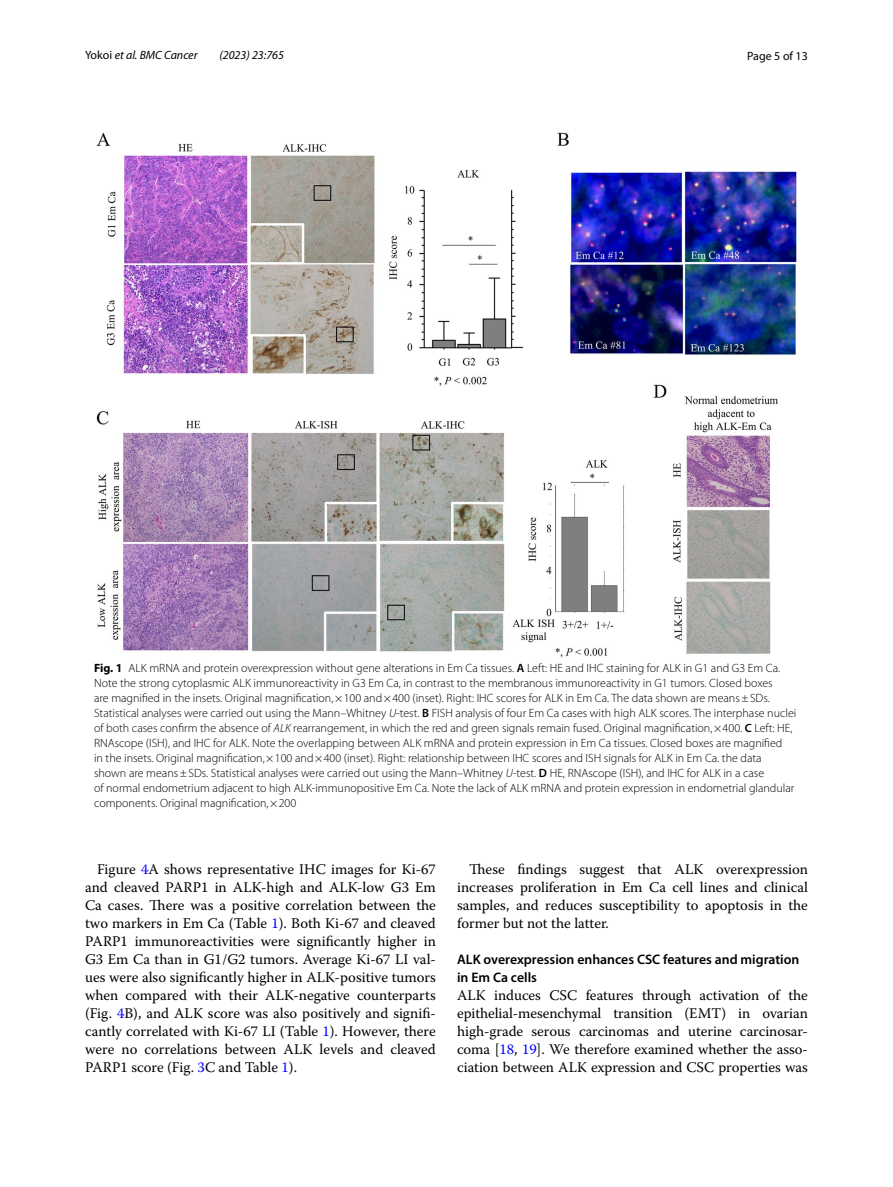
<style>
.page{position:relative;width:893px;height:1187px;background:#fff}
.page>*{position:absolute;margin:0;border:0;box-sizing:border-box;transform-origin:0 0}
.t1{font:14.7px/18px "Warnock Pro";color:#000;text-align:justify}
.t2{font:600 13.8px/18px "Myriad Pro";color:#000}
.t3{font:300 12px/15px "Myriad Pro";color:#000}
.t4{font:italic 12px "Myriad Pro";color:#000}
.t5{font:12px "Myriad Pro";color:#000}
.s1{font-style:normal}
.s2{font-weight:700}
.s3{font-weight:600}
.s4{font-style:italic}
.s5{color:#00f}
</style>
<div class="page">
<img style="left:96px;top:133px;width:701px;height:524px">
<p class="t4" style="left:85px;top:48px;width:114px"><span class="s1">Yokoi</span> et al. BMC Cancer</p>
<p class="t4" style="left:219px;top:48px;width:66px">(2023) 23:765</p>
<p class="t5" style="left:747px;top:48px;width:62px">Page 5 of 13</p>
<p class="t3" style="left:94px;top:661px;width:704px"><span class="s2">Fig. 1</span> ALK mRNA and protein overexpression without gene alterations in Em Ca tissues. <span class="s3">A</span> Left: HE and IHC staining for ALK in G1 and G3 Em Ca.<br>Note the strong cytoplasmic ALK immunoreactivity in G3 Em Ca, in contrast to the membranous immunoreactivity in G1 tumors. Closed boxes<br>are magnified in the insets. Original magnification,×100 and×400 (inset). Right: IHC scores for ALK in Em Ca. The data shown are means±SDs.<br>Statistical analyses were carried out using the Mann–Whitney <span class="s4">U</span>-test. <span class="s3">B</span> FISH analysis of four Em Ca cases with high ALK scores. The interphase nuclei of both cases confirm the absence of <span class="s4">ALK</span> rearrangement, in which the red and green signals remain fused. Original magnification,×400. <span class="s3">C</span> Left: HE, RNAscope (ISH), and IHC for ALK. Note the overlapping between ALK mRNA and protein expression in Em Ca tissues. Closed boxes are magnified<br>in the insets. Original magnification,×100 and×400 (inset). Right: relationship between IHC scores and ISH signals for ALK in Em Ca. the data shown are means±SDs. Statistical analyses were carried out using the Mann–Whitney <span class="s4">U</span>-test. <span class="s3">D</span> HE, RNAscope (ISH), and IHC for ALK in a case<br>of normal endometrium adjacent to high ALK-immunopositive Em Ca. Note the lack of ALK mRNA and protein expression in endometrial glandular components. Original magnification,×200</p>
<p class="t1" style="left:85px;top:860px;width:352px;text-indent:12px">Figure <span class="s5">4</span>A shows representative IHC images for Ki-67 and cleaved PARP1 in ALK-high and ALK-low G3 Em Ca cases. There was a positive correlation between the two markers in Em Ca (Table <span class="s5">1</span>). Both Ki-67 and cleaved PARP1 immunoreactivities were significantly higher in G3 Em Ca than in G1/G2 tumors. Average Ki-67 LI val&shy;ues were also significantly higher in ALK-positive tumors when compared with their ALK-negative counterparts (Fig. <span class="s5">4</span>B), and ALK score was also positively and signifi&shy;cantly correlated with Ki-67 LI (Table <span class="s5">1</span>). However, there were no correlations between ALK levels and cleaved PARP1 score (Fig. <span class="s5">3</span>C and Table <span class="s5">1</span>).</p>
<p class="t1" style="left:457px;top:860px;width:352px;text-indent:12px">These findings suggest that ALK overexpression increases proliferation in Em Ca cell lines and clinical samples, and reduces susceptibility to apoptosis in the former but not the latter.</p>
<p class="t2" style="left:457px;top:950px;width:344px">ALK overexpression enhances CSC features and migration in Em Ca cells</p>
<p class="t1" style="left:457px;top:986px;width:352px">ALK induces CSC features through activation of the epithelial-mesenchymal transition (EMT) in ovarian high-grade serous carcinomas and uterine carcinosar&shy;coma [<span class="s5">18</span>, <span class="s5">19</span>]. We therefore examined whether the asso&shy;ciation between ALK expression and CSC properties was</p>
</div>
